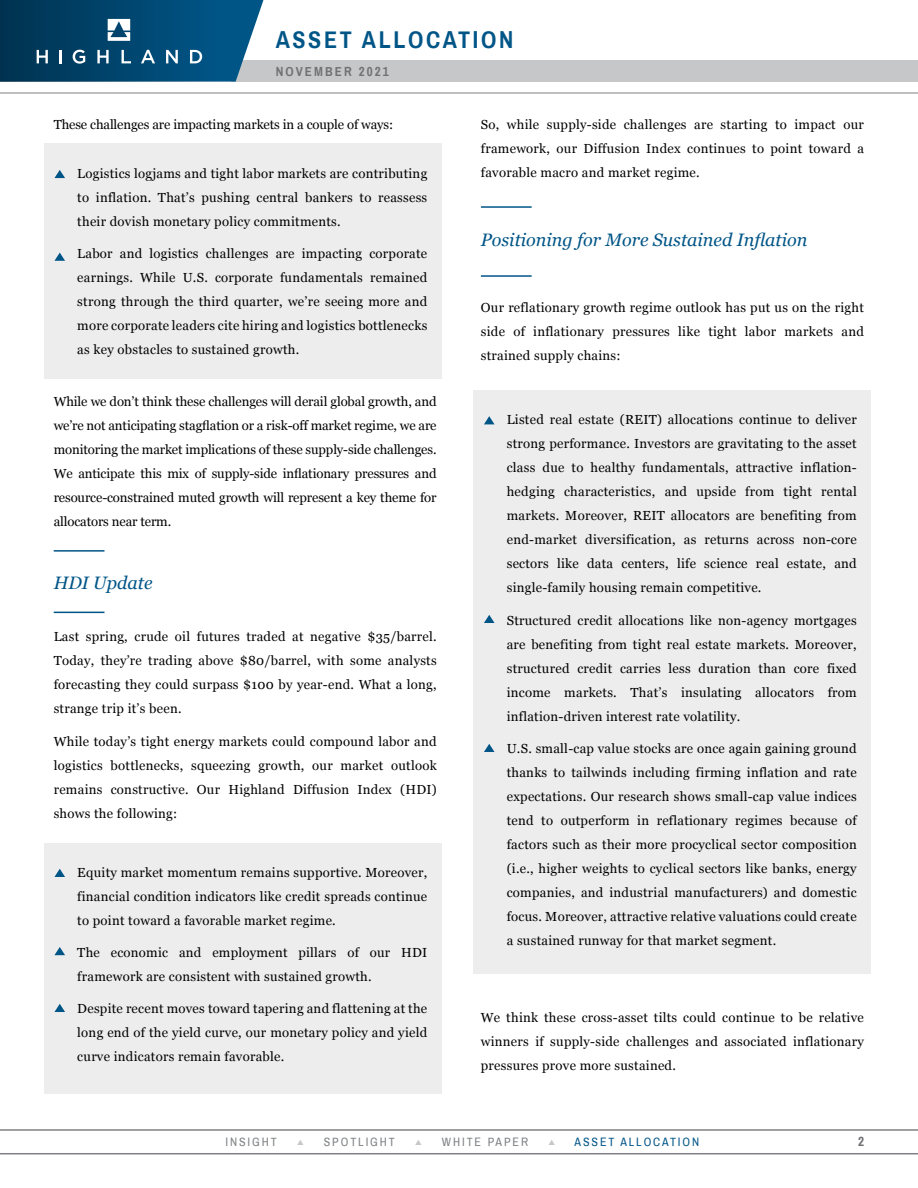
<style>
.page{position:relative;width:918px;height:1188px;background:#fff}
.page>*{position:absolute;margin:0;border:0;box-sizing:border-box;transform-origin:0 0}
.t1{font:700 24px "Archivo Narrow";letter-spacing:.11em;color:#005587}
.t2{font:italic 18px "Georgia";color:#005587}
.t3{font:13.2px/24px "Georgia";letter-spacing:.02em;color:#000;text-align:justify}
.t4{font:13.2px "Georgia";letter-spacing:-.01em;color:#000}
.t5{font:700 13.2px "Archivo Narrow";color:#6d6e71}
.t6{font:700 12.9px "Archivo Narrow";letter-spacing:.16em;color:#707272}
.t7{font:12px "Archivo Narrow";letter-spacing:.16em;color:#7e8083}
.t8{font:12px "Archivo Narrow";letter-spacing:.16em;color:#005587}
.s1{color:#c5c7c9}
</style>
<div class="page">
<div style="left:232px;top:60px;width:686px;height:22px;background:#c5c7c9"></div>
<svg style="left:0;top:0;width:264px;height:82px;background:#18577b"></svg>
<svg style="left:0;top:1129px;width:918px;height:25px"></svg>
<hr style="left:0;top:93px;width:918px;height:1px;background:#7e8083">
<hr style="left:54px;top:612px;width:50px;height:1px;background:#005587">
<hr style="left:481px;top:275px;width:51px;height:2px;background:#005587">
<hr style="left:54px;top:550px;width:50px;height:2px;background:#005587">
<hr style="left:481px;top:206px;width:51px;height:2px;background:#005587">
<div style="left:44px;top:144px;width:398px;height:235px;background:#ededed"></div>
<div style="left:474px;top:390px;width:397px;height:584px;background:#ededed"></div>
<svg style="left:54px;top:170px;width:11px;height:8px"></svg>
<svg style="left:484px;top:416px;width:11px;height:8px"></svg>
<svg style="left:54px;top:253px;width:11px;height:8px"></svg>
<svg style="left:484px;top:615px;width:11px;height:8px"></svg>
<div style="left:44px;top:843px;width:398px;height:250px;background:#ededed"></div>
<svg style="left:54px;top:869px;width:11px;height:8px"></svg>
<svg style="left:54px;top:947px;width:11px;height:8px"></svg>
<svg style="left:54px;top:1004px;width:11px;height:8px"></svg>
<svg style="left:484px;top:744px;width:11px;height:8px"></svg>
<h1 class="t1" style="left:276px;top:25px;width:239px">ASSET ALLOCATION</h1>
<p class="t6" style="left:276px;top:64px;width:114px">NOVEMBER 2021</p>
<p class="t4" style="left:54px;top:115px;width:341px">These challenges are impacting markets in a couple of ways:</p>
<p class="t3" style="left:77px;top:161px;width:352px">Logistics logjams and tight labor markets are contributing to inflation. That’s pushing central bankers to reassess their dovish monetary policy commitments.</p>
<p class="t3" style="left:77px;top:241px;width:352px">Labor and logistics challenges are impacting corporate earnings. While U.S. corporate fundamentals remained strong through the third quarter, we’re seeing more and more corporate leaders cite hiring and logistics bottlenecks as key obstacles to sustained growth.</p>
<p class="t3" style="left:54px;top:389px;width:384px">While we don’t think these challenges will derail global growth, and we’re not anticipating stagflation or a risk-off market regime, we are monitoring the market implications of these supply-side challenges.<br>We anticipate this mix of supply-side inflationary pressures and resource-constrained muted growth will represent a key theme for allocators near term.</p>
<h2 class="t2" style="left:54px;top:570px;width:100px">HDI Update</h2>
<p class="t3" style="left:54px;top:624px;width:385px">Last spring, crude oil futures traded at negative $35/barrel.<br>Today, they’re trading above $80/barrel, with some analysts forecasting they could surpass $100 by year-end. What a long, strange trip it’s been.</p>
<p class="t3" style="left:54px;top:728px;width:385px">While today’s tight energy markets could compound labor and logistics bottlenecks, squeezing growth, our market outlook remains constructive. Our Highland Diffusion Index (HDI) shows the following:</p>
<p class="t3" style="left:77px;top:860px;width:352px">Equity market momentum remains supportive. Moreover, financial condition indicators like credit spreads continue to point toward a favorable market regime.</p>
<p class="t3" style="left:77px;top:940px;width:352px">The economic and employment pillars of our HDI framework are consistent with sustained growth.</p>
<p class="t3" style="left:77px;top:996px;width:352px">Despite recent moves toward tapering and flattening at the long end of the yield curve, our monetary policy and yield curve indicators remain favorable.</p>
<p class="t3" style="left:481px;top:112px;width:385px">So, while supply-side challenges are starting to impact our framework, our Diffusion Index continues to point toward a favorable macro and market regime.</p>
<h2 class="t2" style="left:481px;top:226px;width:328px">Positioning for More Sustained Inflation</h2>
<p class="t3" style="left:481px;top:295px;width:385px">Our reflationary growth regime outlook has put us on the right side of inflationary pressures like tight labor markets and strained supply chains:</p>
<p class="t3" style="left:507px;top:407px;width:352px">Listed real estate (REIT) allocations continue to deliver strong performance. Investors are gravitating to the asset class due to healthy fundamentals, attractive inflation&shy;hedging characteristics, and upside from tight rental markets. Moreover, REIT allocators are benefiting from end-market diversification, as returns across non-core sectors like data centers, life science real estate, and single-family housing remain competitive.</p>
<p class="t3" style="left:507px;top:607px;width:352px">Structured credit allocations like non-agency mortgages are benefiting from tight real estate markets. Moreover, structured credit carries less duration than core fixed income markets. That’s insulating allocators from inflation-driven interest rate volatility.</p>
<p class="t3" style="left:507px;top:736px;width:352px">U.S. small-cap value stocks are once again gaining ground thanks to tailwinds including firming inflation and rate expectations. Our research shows small-cap value indices tend to outperform in reflationary regimes because of factors such as their more procyclical sector composition (i.e., higher weights to cyclical sectors like banks, energy companies, and industrial manufacturers) and domestic focus. Moreover, attractive relative valuations could create a sustained runway for that market segment.</p>
<p class="t3" style="left:481px;top:1005px;width:385px">We think these cross-asset tilts could continue to be relative winners if supply-side challenges and associated inflationary pressures prove more sustained.</p>
<p class="t7" style="left:225px;top:1135px;width:53px">INSIGHT</p>
<p class="t7" style="left:297px;top:1135px;width:99px"><span class="s1">▲</span> SPOTLIGHT</p>
<p class="t7" style="left:415px;top:1135px;width:114px"><span class="s1">▲</span> WHITE PAPER</p>
<p class="t8" style="left:549px;top:1135px;width:152px"><span class="s1">▲</span> ASSET ALLOCATION</p>
<p class="t5" style="left:858px;top:1133px;width:7px">2</p>
</div>
